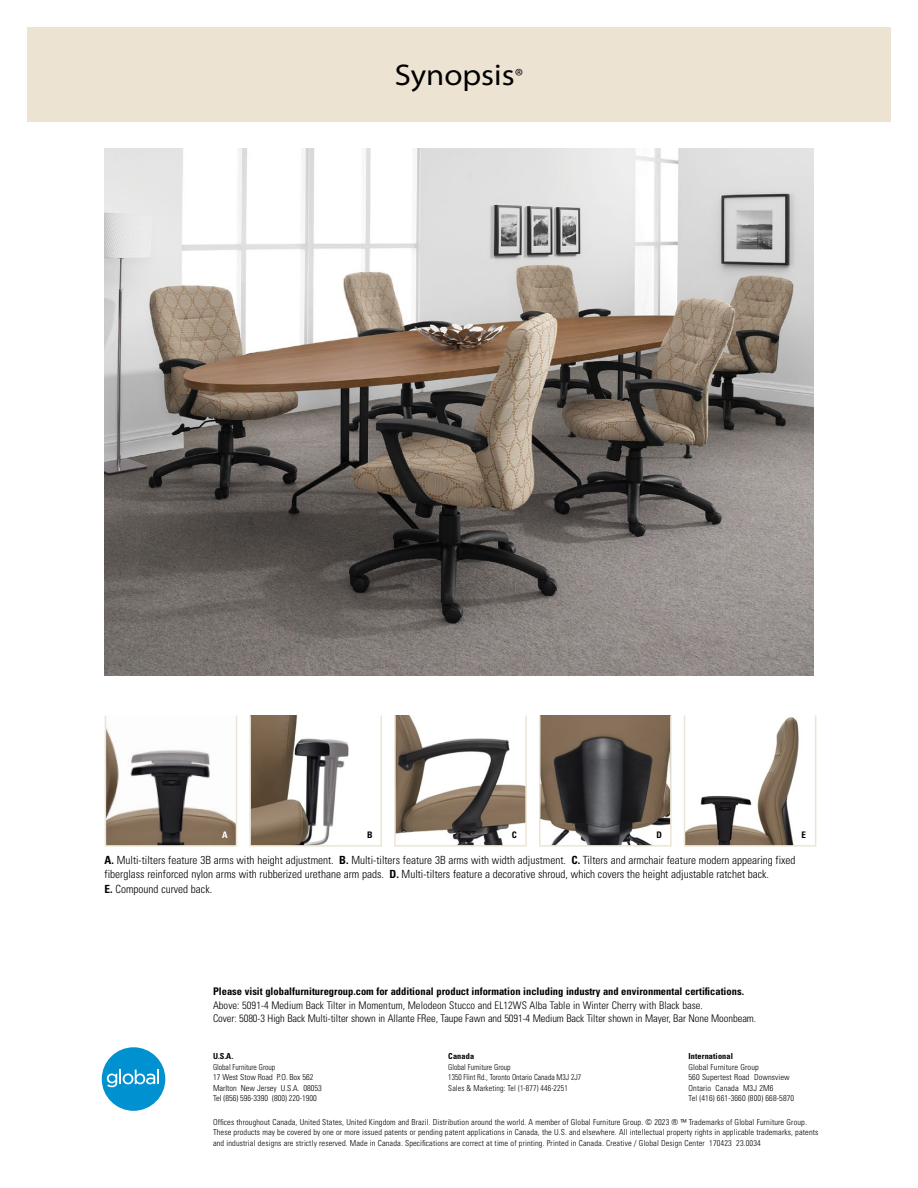
<style>
.page{position:relative;width:918px;height:1188px;background:#fff}
.page>*{position:absolute;margin:0;border:0;box-sizing:border-box;transform-origin:0 0}
.t1{font:semi-expanded 30px "Myriad Pro";color:#000}
.t2{font:300 condensed 11.25px/14.2px "Univers LT Std";color:#000}
.t3{font:300 condensed 10.5px/13.5px "Univers LT Std";letter-spacing:-.005em;color:#000}
.t4{font:700 condensed 10.5px "Univers LT Std";color:#000}
.t5{font:700 condensed 9px "Univers LT Std";color:#000}
.t6{font:700 condensed 9px "Univers LT Std";color:#fff}
.t7{font:300 condensed 8.25px/10.5px "Univers LT Std";letter-spacing:.015em;color:#000}
.t8{font:300 condensed 8.25px/10.5px "Univers LT Std";letter-spacing:.015em;color:#000;scale:.92 1}
.t9{font:700 condensed 8.25px "Univers LT Std";letter-spacing:.015em;color:#000}
.s1{font-weight:300;font-size:20.7px}
.s2{font-weight:700}
</style>
<div class="page">
<img style="left:105px;top:148px;width:708px;height:527px">
<div style="left:27px;top:27px;width:864px;height:95px;background:#ece3d3"></div>
<svg style="left:104px;top:715px;width:134px;height:132px"></svg>
<svg style="left:249px;top:715px;width:133px;height:132px"></svg>
<svg style="left:394px;top:715px;width:133px;height:132px"></svg>
<svg style="left:539px;top:715px;width:133px;height:132px"></svg>
<svg style="left:684px;top:715px;width:133px;height:132px"></svg>
<div style="left:102px;top:1047px;width:63px;height:64px;background:#0091d1;border-radius:50%"></div>
<svg style="left:107px;top:1070px;width:52px;height:17px"></svg>
<h1 class="t1" style="left:395px;top:56px;width:130px">Synopsis<span class="s1">®</span></h1>
<p class="t6" style="left:222px;top:829px;width:7px">A</p>
<p class="t5" style="left:367px;top:829px;width:7px">B</p>
<p class="t5" style="left:512px;top:829px;width:7px">C</p>
<p class="t5" style="left:657px;top:829px;width:7px">D</p>
<p class="t5" style="left:801px;top:829px;width:6px">E</p>
<p class="t2" style="left:105px;top:853px;width:692px"><span class="s2">A.</span> Multi-tilters feature 3B arms with height adjustment. <span class="s2">B.</span> Multi-tilters feature 3B arms with width adjustment. <span class="s2">C.</span> Tilters and armchair feature modern appearing fixed fiberglass reinforced nylon arms with rubberized urethane arm pads. <span class="s2">D.</span> Multi-tilters feature a decorative shroud, which covers the height adjustable ratchet back.<br><span class="s2">E.</span> Compound curved back.</p>
<p class="t4" style="left:213px;top:985px;width:533px">Please visit globalfurnituregroup.com for additional product information including industry and environmental certifications.</p>
<p class="t3" style="left:213px;top:998px;width:545px">Above: 5091-4 Medium Back Tilter in Momentum, Melodeon Stucco and EL12WS Alba Table in Winter Cherry with Black base.<br>Cover: 5080-3 High Back Multi-tilter shown in Allante FRee, Taupe Fawn and 5091-4 Medium Back Tilter shown in Mayer, Bar None Moonbeam.</p>
<p class="t9" style="left:448px;top:1051px;width:27px">Canada</p>
<p class="t8" style="left:448px;top:1062px;width:146px">Global Furniture Group<br>1350 Flint Rd., Toronto Ontario Canada M3J 2J7<br>Sales &amp; Marketing: Tel (1-877) 446-2251</p>
<p class="t7" style="left:213px;top:1117px;width:607px">Offices throughout Canada, United States, United Kingdom and Brazil. Distribution around the world. A member of Global Furniture Group. © 2023 ® ™ Trademarks of Global Furniture Group.<br>These products may be covered by one or more issued patents or pending patent applications in Canada, the U.S. and elsewhere. All intellectual property rights in applicable trademarks, patents and industrial designs are strictly reserved. Made in Canada. Specifications are correct at time of printing. Printed in Canada. Creative / Global Design Center 170423 23.0034</p>
<p class="t9" style="left:213px;top:1051px;width:22px">U.S.A.</p>
<p class="t8" style="left:213px;top:1062px;width:120px">Global Furniture Group<br>17 West Stow Road P.O. Box 562<br>Marlton New Jersey U.S.A. 08053<br>Tel (856) 596-3390 (800) 220-1900</p>
<p class="t9" style="left:689px;top:1051px;width:46px">International</p>
<p class="t7" style="left:689px;top:1062px;width:107px">Global Furniture Group<br>560 Supertest Road Downsview<br>Ontario Canada M3J 2M6<br>Tel (416) 661-3660 (800) 668-5870</p>
</div>
